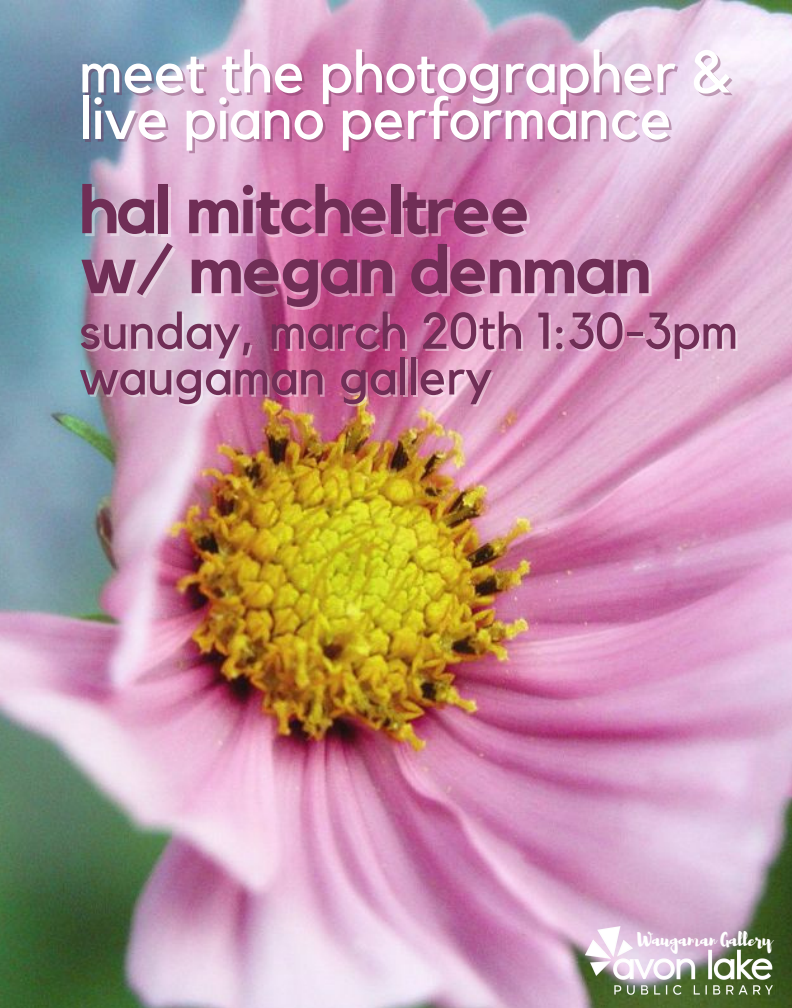
<style>
.page{position:relative;width:792px;height:1008px;background:#fff}
.page>*{position:absolute;margin:0;border:0;box-sizing:border-box;transform-origin:0 0}
.t1{font:700 67.5px "Kollektif";letter-spacing:-.025em;color:#702e56}
.t2{font:59px "Kollektif";color:#fff}
.t3{font:51px "Kollektif";color:#702e56}
.t4{font:18.8px "Brusher";letter-spacing:-.025em;color:#fff}
.s1{color:rgb(255 255 255/.4)}
</style>
<div class="page">
<img style="left:0;top:0;width:792px;height:1008px">
<img style="left:579px;top:911px;width:207px;height:97px">
<p class="t2" style="left:79px;top:45px;width:653px">meet the photographer &amp;</p>
<p class="t2" style="left:79px;top:91px;width:594px">live piano performance</p>
<p class="t1" style="left:79px;top:179px;width:453px">hal mitcheltree</p>
<p class="t1" style="left:79px;top:239px;width:574px">w/ megan denman</p>
<p class="t3" style="left:81px;top:308px;width:658px"><span class="s1">s</span>unday, march 20th 1:30-3pm</p>
<p class="t3" style="left:79px;top:353px;width:415px">waugaman gallery</p>
<p class="t4" style="left:638px;top:927px;width:136px">Waugaman Gallery</p>
</div>
